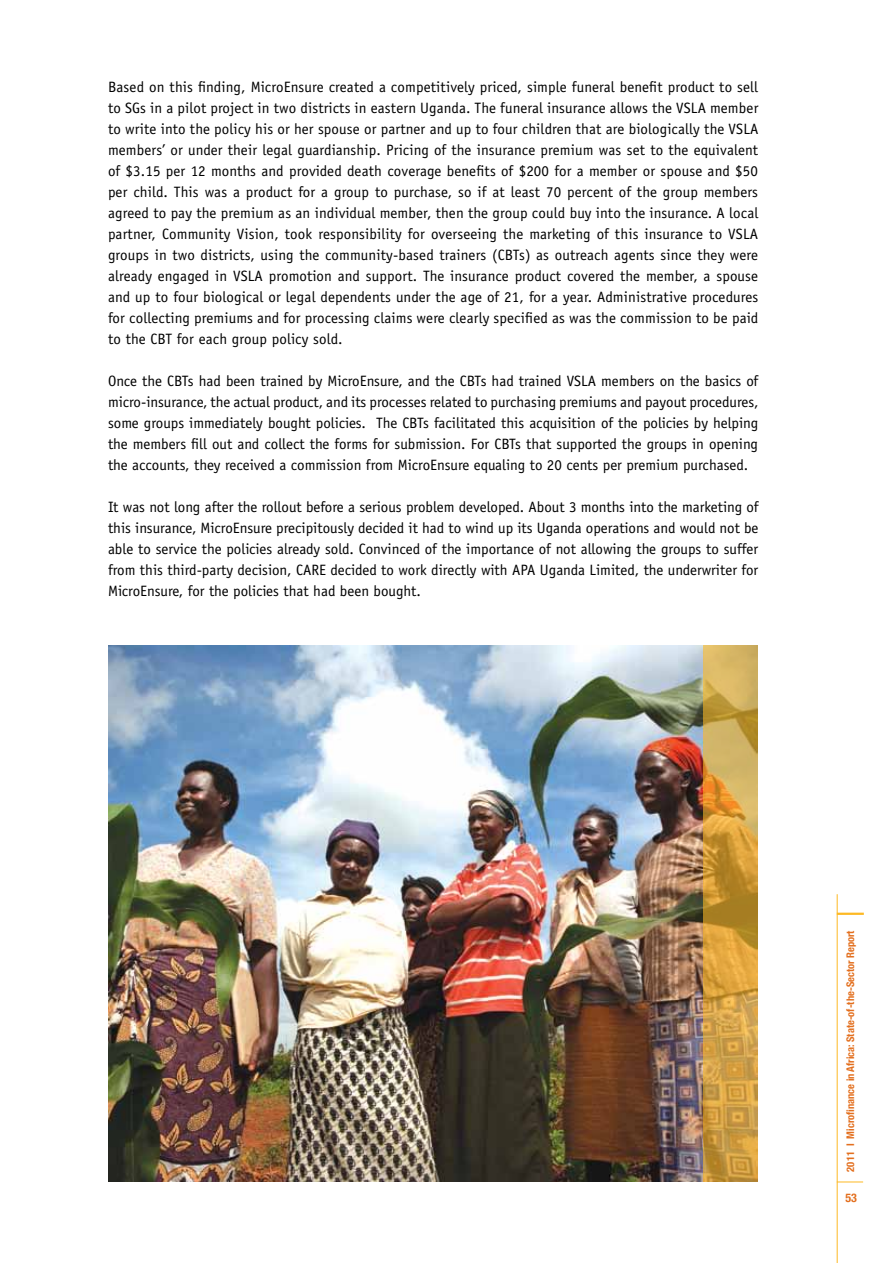
<style>
.page{position:relative;width:893px;height:1263px;background:#fff}
.page>*{position:absolute;margin:0;border:0;box-sizing:border-box;transform-origin:0 0}
.t1{font:15px/21px "Officina Sans";color:#000;text-align:justify}
.t2{font:700 condensed 12px "Helvetica Neue";color:#e36f1e}
.t3{font:700 condensed 10.5px "Helvetica Neue";color:#e36f1e}
</style>
<div class="page">
<svg style="left:838px;top:1181px;width:25px;height:1px"></svg>
<hr style="left:837px;top:894px;width:1px;height:369px;background:#fdb924">
<hr style="left:837px;top:913px;width:27px;height:2px;background:#fdb924">
<img style="left:108px;top:646px;width:596px;height:536px">
<svg style="left:704px;top:646px;width:54px;height:536px;background:#cfa045"></svg>
<p class="t1" style="left:108px;top:77px;width:652px">Based on this finding, MicroEnsure created a competitively priced, simple funeral benefit product to sell to SGs in a pilot project in two districts in eastern Uganda. The funeral insurance allows the VSLA member to write into the policy his or her spouse or partner and up to four children that are biologically the VSLA members’ or under their legal guardianship. Pricing of the insurance premium was set to the equivalent of $3.15 per 12 months and provided death coverage benefits of $200 for a member or spouse and $50 per child. This was a product for a group to purchase, so if at least 70 percent of the group members agreed to pay the premium as an individual member, then the group could buy into the insurance. A local partner, Community Vision, took responsibility for overseeing the marketing of this insurance to VSLA groups in two districts, using the community-based trainers (CBTs) as outreach agents since they were already engaged in VSLA promotion and support. The insurance product covered the member, a spouse and up to four biological or legal dependents under the age of 21, for a year. Administrative procedures for collecting premiums and for processing claims were clearly specified as was the commission to be paid to the CBT for each group policy sold.</p>
<p class="t1" style="left:108px;top:371px;width:652px">Once the CBTs had been trained by MicroEnsure, and the CBTs had trained VSLA members on the basics of micro-insurance, the actual product, and its processes related to purchasing premiums and payout procedures, some groups immediately bought policies. The CBTs facilitated this acquisition of the policies by helping the members fill out and collect the forms for submission. For CBTs that supported the groups in opening the accounts, they received a commission from MicroEnsure equaling to 20 cents per premium purchased.</p>
<p class="t1" style="left:108px;top:497px;width:652px">It was not long after the rollout before a serious problem developed. About 3 months into the marketing of this insurance, MicroEnsure precipitously decided it had to wind up its Uganda operations and would not be able to service the policies already sold. Convinced of the importance of not allowing the groups to suffer from this third-party decision, CARE decided to work directly with APA Uganda Limited, the underwriter for MicroEnsure, for the policies that had been bought.</p>
<p class="t3" style="left:844px;top:1171px;width:243px;rotate:-90deg">4566!!7!!"#$%&amp;'()($*!#(!+,%#$)-!./)/*0&amp;,0/1*0.*$/&amp;%!2*3&amp;%/</p>
<p class="t2" style="left:845px;top:1191px;width:13px">53</p>
</div>
